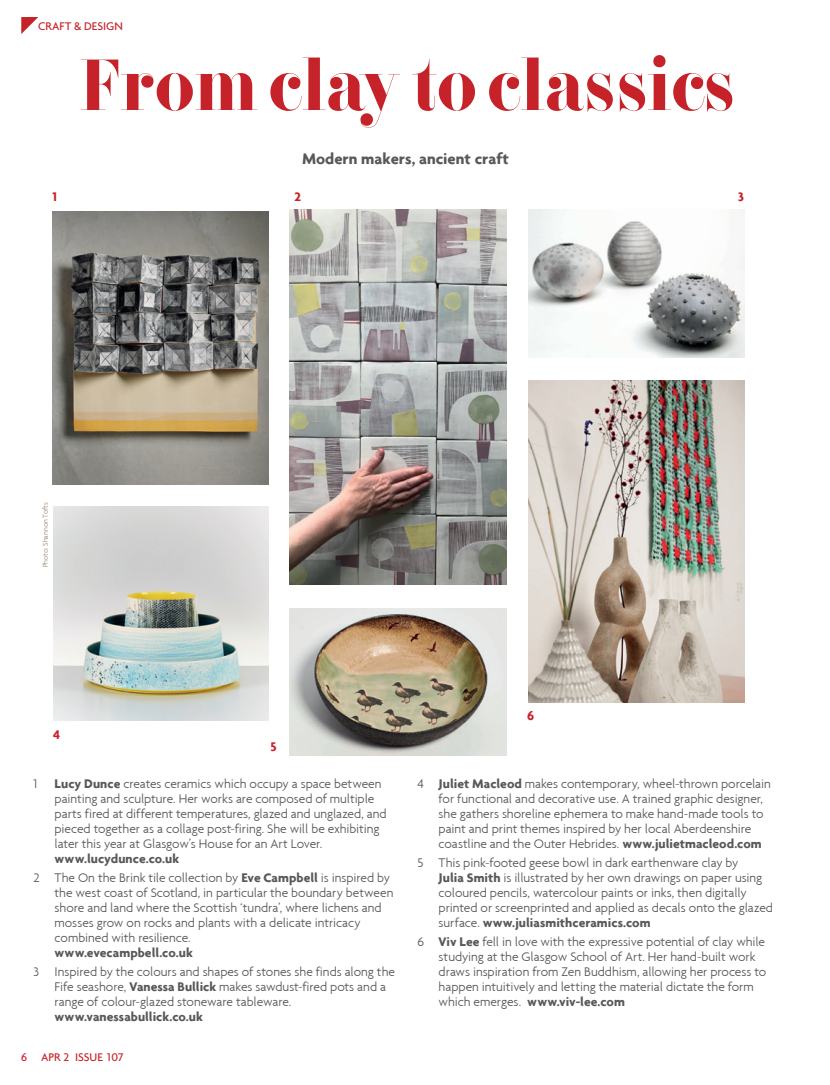
<style>
.page{position:relative;width:830px;height:1085px;background:#fff}
.page>*{position:absolute;margin:0;border:0;box-sizing:border-box;transform-origin:0 0}
.t1{font:800 72px "F Bella";color:#c62229}
.t2{font:700 16.5px "Agenda";color:#57585a}
.t3{font:300 13.5px/15px "Agenda";letter-spacing:-.005em;color:#57585a}
.t4{font:700 13.5px "Agenda";letter-spacing:.005em;color:#57585a}
.t5{font:700 13.5px "Agenda";color:#c62229}
.t6{font:500 12px "Agenda";color:#c62229}
.t7{font:300 7.5px "Agenda";letter-spacing:.01em;color:#978673}
.s1{font-weight:700}
</style>
<div class="page">
<svg style="left:21px;top:17px;width:17px;height:17px"></svg>
<img style="left:289px;top:608px;width:217px;height:147px">
<img style="left:289px;top:210px;width:217px;height:374px">
<img style="left:52px;top:211px;width:216px;height:273px">
<img style="left:528px;top:380px;width:215px;height:322px">
<img style="left:53px;top:507px;width:215px;height:213px">
<img style="left:528px;top:210px;width:215px;height:147px">
<p class="t6" style="left:38px;top:19px;width:86px">CRAFT &amp; DESIGN</p>
<h1 class="t1" style="left:79px;top:43px;width:655px">From clay to classics</h1>
<p class="t2" style="left:302px;top:149px;width:208px">Modern makers, ancient craft</p>
<p class="t5" style="left:52px;top:188px;width:6px">1</p>
<p class="t5" style="left:294px;top:188px;width:8px">2</p>
<p class="t5" style="left:737px;top:188px;width:7px">3</p>
<p class="t7" style="left:41px;top:567px;width:67px;rotate:-90deg">Photo: Shannon Tofts</p>
<p class="t5" style="left:53px;top:726px;width:9px">4</p>
<p class="t5" style="left:270px;top:738px;width:8px">5</p>
<p class="t3" style="left:34px;top:775px;width:5px">1</p>
<p class="t3" style="left:55px;top:775px;width:333px"><span class="s1">Lucy Dunce</span> creates ceramics which occupy a space between painting and sculpture. Her works are composed of multiple parts fired at different temperatures, glazed and unglazed, and pieced together as a collage post-firing. She will be exhibiting later this year at Glasgow’s House for an Art Lover.</p>
<p class="t3" style="left:34px;top:848px;width:358px;line-height:19.2px;text-indent:21px"><span class="s1">www.lucydunce.co.uk<br></span>2 The On the Brink tile collection by <span class="s1">Eve Campbell</span> is inspired by</p>
<p class="t3" style="left:55px;top:884px;width:340px">the west coast of Scotland, in particular the boundary between shore and land where the Scottish ‘tundra’, where lichens and mosses grow on rocks and plants with a delicate intricacy combined with resilience.</p>
<p class="t4" style="left:55px;top:944px;width:140px">www.evecampbell.co.uk</p>
<p class="t3" style="left:55px;top:964px;width:342px;text-indent:-21px">3 Inspired by the colours and shapes of stones she finds along the<br>Fife seashore, <span class="s1">Vanessa Bullick</span> makes sawdust-fired pots and a range of colour-glazed stoneware tableware.</p>
<p class="t4" style="left:55px;top:1008px;width:150px">www.vanessabullick.co.uk</p>
<p class="t6" style="left:21px;top:1049px;width:104px">6 APR 2 ISSUE 107</p>
<p class="t5" style="left:526px;top:707px;width:9px">6</p>
<p class="t3" style="left:438px;top:775px;width:333px;text-indent:-21px">4 <span class="s1">Juliet Macleod</span> makes contemporary, wheel-thrown porcelain for functional and decorative use. A trained graphic designer, she gathers shoreline ephemera to make hand-made tools to paint and print themes inspired by her local Aberdeenshire coastline and the Outer Hebrides. <span class="s1">www.julietmacleod.com</span></p>
<p class="t3" style="left:438px;top:854px;width:336px;text-indent:-21px">5 This pink-footed geese bowl in dark earthenware clay by<br><span class="s1">Julia Smith</span> is illustrated by her own drawings on paper using coloured pencils, watercolour paints or inks, then digitally printed or screenprinted and applied as decals onto the glazed surface. <span class="s1">www.juliasmithceramics.com</span></p>
<p class="t3" style="left:438px;top:934px;width:329px;text-indent:-21px">6 <span class="s1">Viv Lee</span> fell in love with the expressive potential of clay while studying at the Glasgow School of Art. Her hand-built work draws inspiration from Zen Buddhism, allowing her process to happen intuitively and letting the material dictate the form which emerges. <span class="s1">www.viv-lee.com</span></p>
</div>
